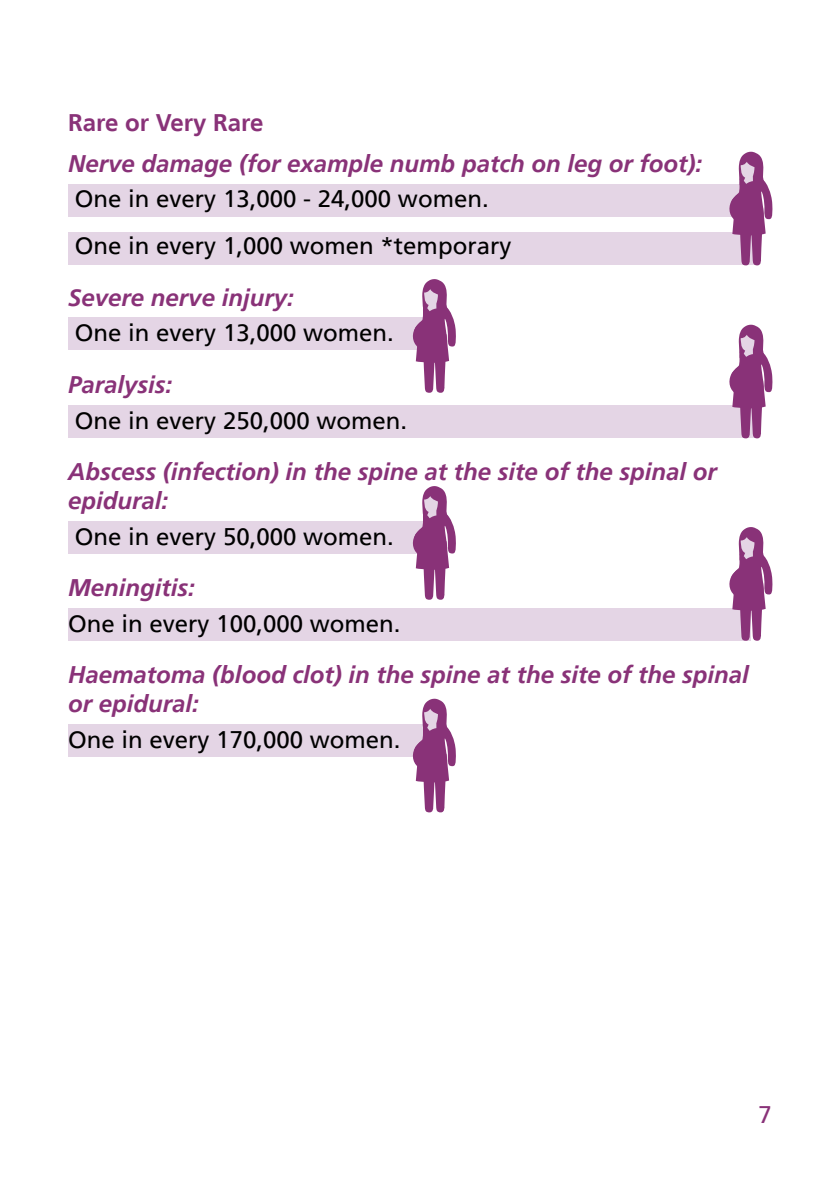
<style>
.page{position:relative;width:840px;height:1191px;background:#fff}
.page>*{position:absolute;margin:0;border:0;box-sizing:border-box;transform-origin:0 0}
.t1{font:italic 700 24px/28.8px "Frutiger LT";color:#893278}
.t2{font:24px/47px "Frutiger LT";color:#000}
.t3{font:700 24px "Frutiger LT";color:#893278}
.t4{font:24px "Frutiger LT";color:#893278}
</style>
<div class="page">
<div style="left:68px;top:724px;width:366px;height:32px;background:#e4d5e5"></div>
<div style="left:68px;top:608px;width:682px;height:32px;background:#e4d5e5"></div>
<div style="left:68px;top:522px;width:366px;height:32px;background:#e4d5e5"></div>
<div style="left:68px;top:406px;width:689px;height:32px;background:#e4d5e5"></div>
<div style="left:68px;top:317px;width:366px;height:33px;background:#e4d5e5"></div>
<svg style="left:404px;top:279px;width:52px;height:534px"></svg>
<div style="left:68px;top:232px;width:689px;height:33px;background:#e4d5e5"></div>
<div style="left:68px;top:184px;width:689px;height:33px;background:#e4d5e5"></div>
<svg style="left:720px;top:151px;width:52px;height:490px"></svg>
<p class="t3" style="left:68px;top:109px;width:197px">Rare or Very Rare</p>
<p class="t1" style="left:68px;top:149px;width:635px">Nerve damage (for example numb patch on leg or foot):</p>
<p class="t2" style="left:75px;top:175px;width:438px">One in every 13,000 - 24,000 women.<br>One in every 1,000 women *temporary</p>
<p class="t1" style="left:68px;top:283px;width:227px">Severe nerve injury:</p>
<p class="t2" style="left:75px;top:310px;width:320px">One in every 13,000 women.</p>
<p class="t1" style="left:68px;top:370px;width:106px">Paralysis:</p>
<p class="t2" style="left:75px;top:397px;width:334px">One in every 250,000 women.</p>
<p class="t1" style="left:68px;top:457px;width:650px">Abscess (infection) in the spine at the site of the spinal or epidural:</p>
<p class="t2" style="left:75px;top:513px;width:320px">One in every 50,000 women.</p>
<p class="t1" style="left:68px;top:573px;width:128px">Meningitis:</p>
<p class="t2" style="left:68px;top:600px;width:334px">One in every 100,000 women.</p>
<p class="t1" style="left:68px;top:660px;width:682px">Haematoma (blood clot) in the spine at the site of the spinal or epidural:</p>
<p class="t2" style="left:68px;top:716px;width:334px">One in every 170,000 women.</p>
<p class="t4" style="left:758px;top:1101px;width:15px">7</p>
</div>
